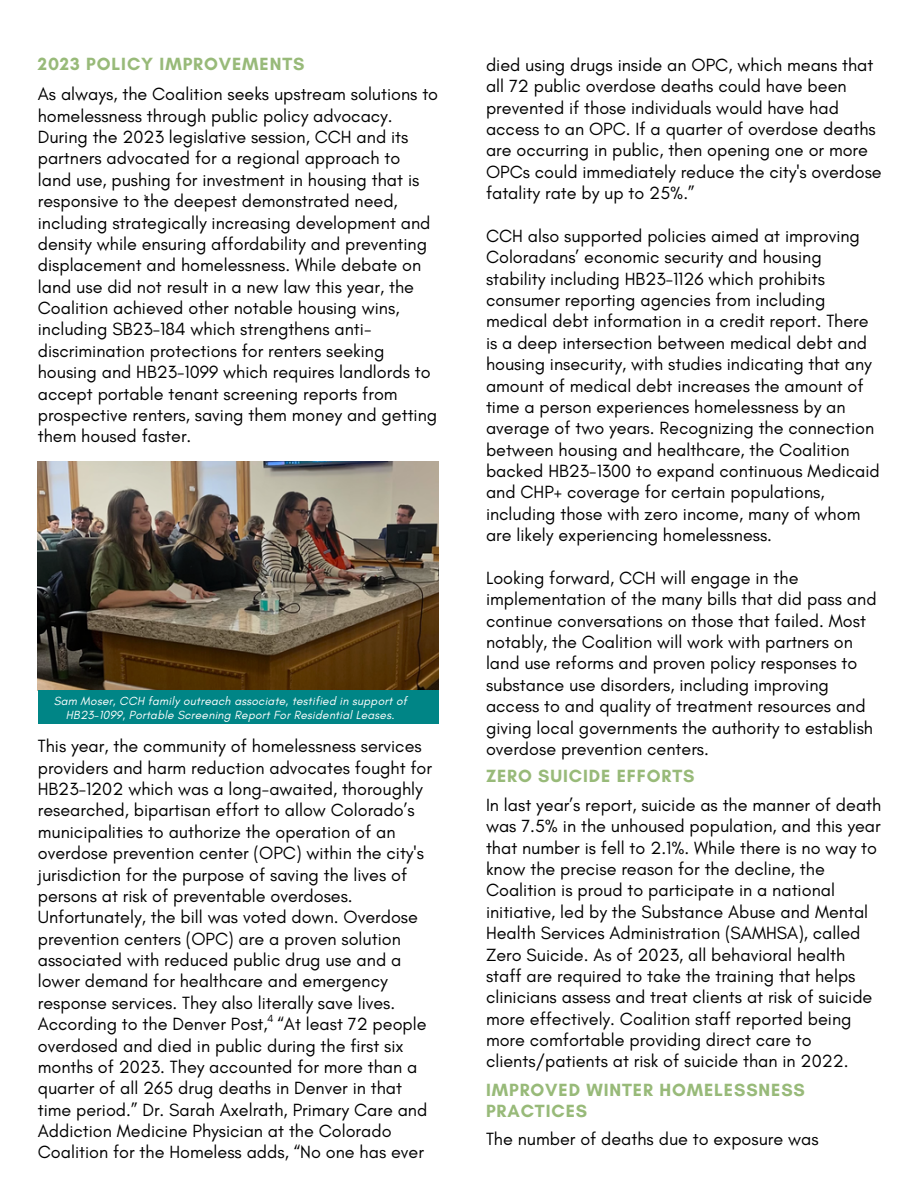
<style>
.page{position:relative;width:918px;height:1188px;background:#fff}
.page>*{position:absolute;margin:0;border:0;box-sizing:border-box;transform-origin:0 0}
.t1{font:18px/21.3px "Glacial Indifference";color:#000}
.t2{font:700 18px/21.3px "Glacial Indifference";letter-spacing:.05em;color:#98ba79}
.t3{font:italic 12px/14px "Glacial Indifference";letter-spacing:.015em;color:#fff;text-align:center}
.t4{font:10.5px "Glacial Indifference";color:#000}
.t5{font:9px "Glacial Indifference";color:#000}
</style>
<div class="page">
<img style="left:38px;top:461px;width:401px;height:230px">
<div style="left:38px;top:691px;width:401px;height:33px;background:#008586"></div>
<p class="t2" style="left:38px;top:53px;width:268px">2023 POLICY IMPROVEMENTS</p>
<p class="t1" style="left:38px;top:83px;width:402px">As always, the Coalition seeks upstream solutions to homelessness through public policy advocacy.<br>During the 2023 legislative session, CCH and its partners advocated for a regional approach to land use, pushing for investment in housing that is responsive to the deepest demonstrated need, including strategically increasing development and density while ensuring affordability and preventing displacement and homelessness. While debate on land use did not result in a new law this year, the Coalition achieved other notable housing wins, including SB23-184 which strengthens anti&shy;discrimination protections for renters seeking housing and HB23-1099 which requires landlords to accept portable tenant screening reports from prospective renters, saving them money and getting them housed faster.</p>
<p class="t5" style="left:144px;top:192px;width:4px">1</p>
<p class="t3" style="left:54px;top:694px;width:355px">Sam Moser, CCH family outreach associate, testified in support of<br>HB23-1099, Portable Screening Report For Residential Leases.</p>
<p class="t1" style="left:38px;top:735px;width:396px">This year, the community of homelessness services providers and harm reduction advocates fought for HB23-1202 which was a long-awaited, thoroughly researched, bipartisan effort to allow Colorado’s municipalities to authorize the operation of an overdose prevention center (OPC) within the city's jurisdiction for the purpose of saving the lives of persons at risk of preventable overdoses.<br>Unfortunately, the bill was voted down. Overdose prevention centers (OPC) are a proven solution associated with reduced public drug use and a lower demand for healthcare and emergency response services. They also literally save lives.<br>According to the Denver Post, “At least 72 people overdosed and died in public during the first six months of 2023. They accounted for more than a quarter of all 265 drug deaths in Denver in that time period.” Dr. Sarah Axelrath, Primary Care and Addiction Medicine Physician at the Colorado Coalition for the Homeless adds, “No one has ever</p>
<p class="t4" style="left:267px;top:1012px;width:8px">4</p>
<p class="t1" style="left:486px;top:54px;width:397px">died using drugs inside an OPC, which means that all 72 public overdose deaths could have been prevented if those individuals would have had access to an OPC. If a quarter of overdose deaths are occurring in public, then opening one or more OPCs could immediately reduce the city's overdose fatality rate by up to 25%.”</p>
<p class="t1" style="left:486px;top:225px;width:395px">CCH also supported policies aimed at improving Coloradans’ economic security and housing stability including HB23-1126 which prohibits consumer reporting agencies from including medical debt information in a credit report. There is a deep intersection between medical debt and housing insecurity, with studies indicating that any amount of medical debt increases the amount of time a person experiences homelessness by an average of two years. Recognizing the connection between housing and healthcare, the Coalition backed HB23-1300 to expand continuous Medicaid and CHP+ coverage for certain populations, including those with zero income, many of whom are likely experiencing homelessness.</p>
<p class="t1" style="left:486px;top:567px;width:392px">Looking forward, CCH will engage in the implementation of the many bills that did pass and continue conversations on those that failed. Most notably, the Coalition will work with partners on land use reforms and proven policy responses to substance use disorders, including improving access to and quality of treatment resources and giving local governments the authority to establish overdose prevention centers.</p>
<p class="t2" style="left:486px;top:765px;width:210px">ZERO SUICIDE EFFORTS</p>
<p class="t1" style="left:486px;top:794px;width:397px">In last year’s report, suicide as the manner of death was 7.5% in the unhoused population, and this year that number is fell to 2.1%. While there is no way to know the precise reason for the decline, the Coalition is proud to participate in a national initiative, led by the Substance Abuse and Mental Health Services Administration (SAMHSA), called Zero Suicide. As of 2023, all behavioral health staff are required to take the training that helps clinicians assess and treat clients at risk of suicide more effectively. Coalition staff reported being more comfortable providing direct care to clients/patients at risk of suicide than in 2022.</p>
<p class="t2" style="left:486px;top:1079px;width:320px">IMPROVED WINTER HOMELESSNESS<br>PRACTICES</p>
<p class="t1" style="left:486px;top:1128px;width:334px">The number of deaths due to exposure was</p>
</div>
